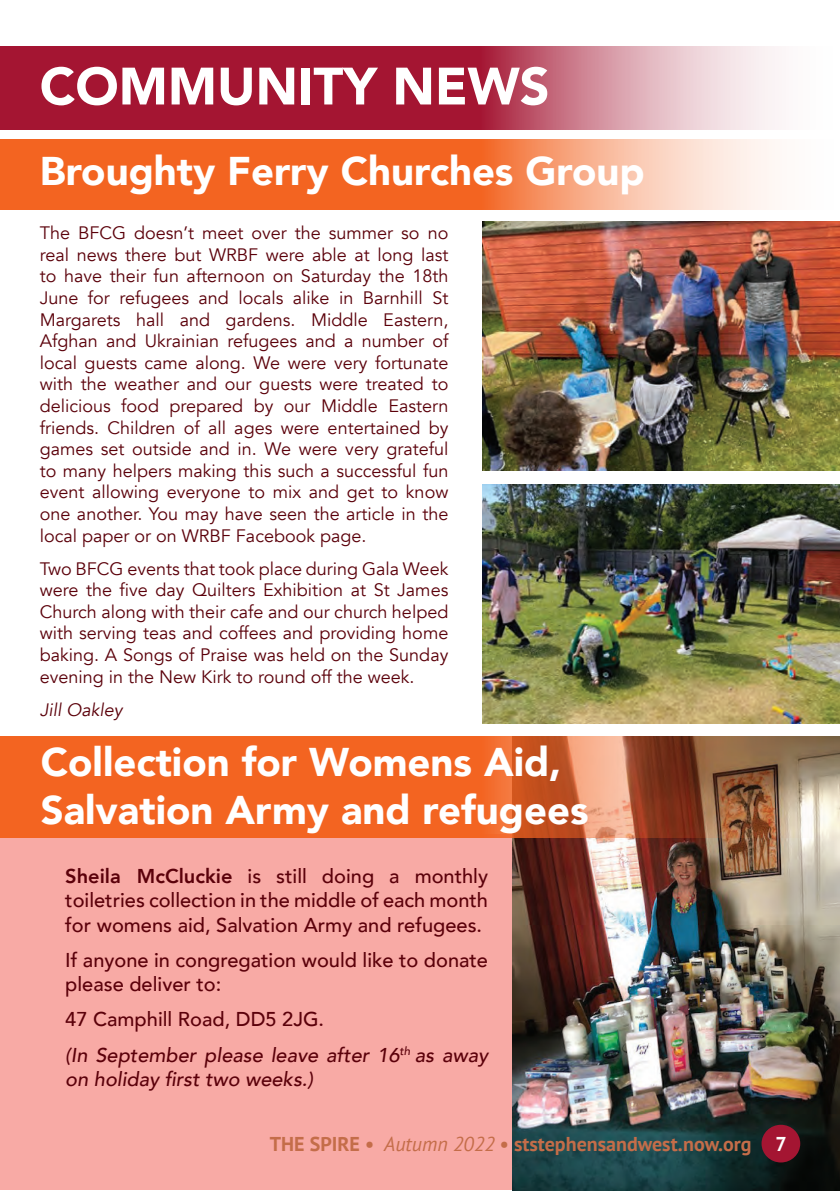
<style>
.page{position:relative;width:840px;height:1191px;background:#fff}
.page>*{position:absolute;margin:0;border:0;box-sizing:border-box;transform-origin:0 0}
.t1{font:900 52px "Avenir";color:#fff}
.t2{font:900 40px "Avenir";color:#fff}
.t3{font:500 20px/24px "Avenir";color:#5b000a;text-align:justify}
.t4{font:italic 500 20px/24px "Avenir";color:#5b000a}
.t5{font:700 20px "PT Sans";color:#c46d49}
.t6{font:18px/21.6px "Avenir";color:#5b000a;text-align:justify}
.t7{font:italic 18px "Avenir";color:#5b000a}
.s1{font-weight:800}
.s2{font-weight:400;font-style:italic}
.s3{color:#fff}
</style>
<div class="page">
<svg style="left:0;top:139px;width:775px;height:71px;background:#f58551"></svg>
<div style="left:0;top:834px;width:838px;height:356px;background:#f8aaa5"></div>
<svg style="left:0;top:46px;width:779px;height:83px;background:#b8495f"></svg>
<img style="left:482px;top:484px;width:357px;height:240px">
<img style="left:482px;top:221px;width:357px;height:249px">
<img style="left:512px;top:837px;width:327px;height:354px">
<svg style="left:0;top:736px;width:839px;height:101px;background:#d76832"></svg>
<div style="left:761px;top:1124px;width:38px;height:38px;background:#a41532;border-radius:50%"></div>
<p class="t1" style="left:40px;top:42px;width:511px">COMMUNITY NEWS</p>
<p class="t2" style="left:40px;top:136px;width:606px">Broughty Ferry Churches Group</p>
<p class="t6" style="left:40px;top:222px;width:410px">The BFCG doesn’t meet over the summer so no real news there but WRBF were able at long last to have their fun afternoon on Saturday the 18th June for refugees and locals alike in Barnhill St Margarets hall and gardens. Middle Eastern, Afghan and Ukrainian refugees and a number of local guests came along. We were very fortunate with the weather and our guests were treated to delicious food prepared by our Middle Eastern friends. Children of all ages were entertained by games set outside and in. We were very grateful to many helpers making this such a successful fun event allowing everyone to mix and get to know one another. You may have seen the article in the local paper or on WRBF Facebook page.</p>
<p class="t6" style="left:40px;top:558px;width:410px">Two BFCG events that took place during Gala Week were the five day Quilters Exhibition at St James Church along with their cafe and our church helped with serving teas and coffees and providing home baking. A Songs of Praise was held on the Sunday evening in the New Kirk to round off the week.</p>
<p class="t7" style="left:40px;top:698px;width:84px">Jill Oakley</p>
<p class="t2" style="left:41px;top:728px;width:521px">Collection for Womens Aid,</p>
<p class="t2" style="left:41px;top:776px;width:549px">Salvation Army and refugees</p>
<p class="t3" style="left:65px;top:863px;width:424px"><span class="s1">Sheila McCluckie</span> is still doing a monthly toiletries collection in the middle of each month for womens aid, Salvation Army and refugees.</p>
<p class="t3" style="left:65px;top:946px;width:424px">If anyone in congregation would like to donate please deliver to:</p>
<p class="t3" style="left:65px;top:1006px;width:260px">47 Camphill Road, DD5 2JG.</p>
<p class="t4" style="left:65px;top:1043px;width:424px">(In September please leave after 16<sup>th</sup> as away on holiday first two weeks.)</p>
<p class="t5" style="left:270px;top:1130px;width:518px">THE SPIRE • <span class="s2">Autumn 2022</span> • ststephensandwest.now.org <span class="s3">7</span></p>
</div>
